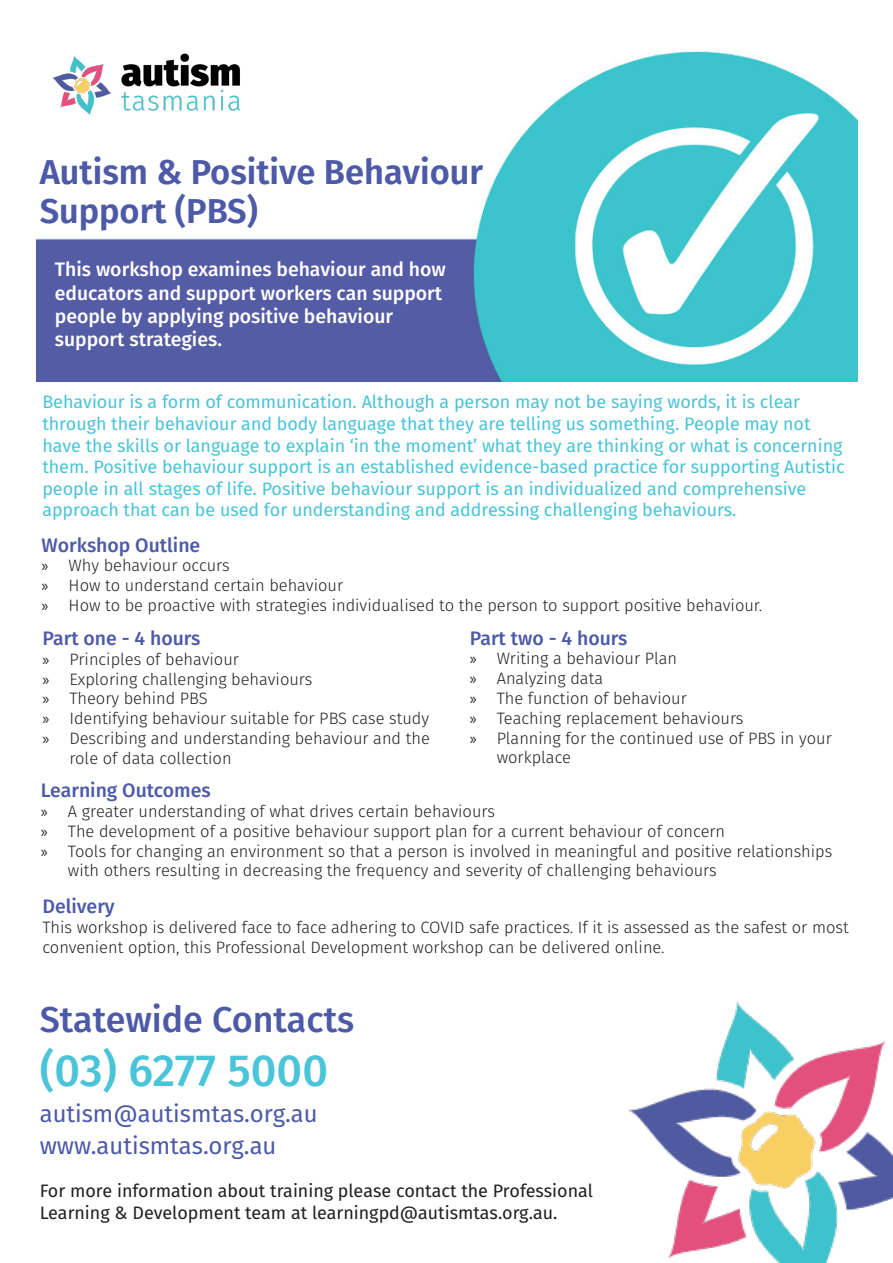
<style>
.page{position:relative;width:893px;height:1263px;background:#fff}
.page>*{position:absolute;margin:0;border:0;box-sizing:border-box;transform-origin:0 0}
.t1{font:500 45px "Fira Sans";color:#49c4d8}
.t2{font:500 36px "Fira Sans";color:#4c5aa8}
.t3{font:600 34.5px/39px "Fira Sans";color:#4c5aa8}
.t4{font:24px "Fira Sans";color:#4c5aa8}
.t5{font:500 19.5px/23.4px "Fira Sans";color:#fff}
.t6{font:500 19.5px "Fira Sans";color:#4c5aa8}
.t7{font:18px/21.6px "Fira Sans";color:#49c4d8}
.t8{font:18px/21.6px "Fira Sans";color:#231f20}
.t9{font:300 16.5px/19.8px "Fira Sans";color:#231f20}
.s1{font-family:"Myriad Pro";font-weight:400}
</style>
<div class="page">
<img style="left:36px;top:51px;width:821px;height:330px">
<img style="left:36px;top:51px;width:225px;height:78px">
<img style="left:629px;top:1002px;width:264px;height:261px">
<p class="t3" style="left:40px;top:151px;width:445px">Autism &amp; Positive Behaviour<br>Support (PBS)</p>
<p class="t5" style="left:55px;top:257px;width:392px">This workshop examines behaviour and how educators and support workers can support people by applying positive behaviour support strategies.</p>
<p class="t7" style="left:42px;top:391px;width:804px">Behaviour is a form of communication. Although a person may not be saying words, it is clear through their behaviour and body language that they are telling us something. People may not have the skills or language to explain ‘in the moment’ what they are thinking or what is concerning them. Positive behaviour support is an established evidence-based practice for supporting Autistic people in all stages of life. Positive behaviour support is an individualized and comprehensive approach that can be used for understanding and addressing challenging behaviours.</p>
<p class="t6" style="left:42px;top:529px;width:160px">Workshop Outline</p>
<p class="t9" style="left:42px;top:556px;width:190px"><span class="s1">»</span> Why behaviour occurs</p>
<p class="t9" style="left:42px;top:575px;width:303px"><span class="s1">»</span> How to understand certain behaviour</p>
<p class="t9" style="left:42px;top:595px;width:722px"><span class="s1">»</span> How to be proactive with strategies individualised to the person to support positive behaviour.</p>
<p class="t6" style="left:42px;top:622px;width:160px">Part one - 4 hours</p>
<p class="t9" style="left:42px;top:649px;width:198px"><span class="s1">»</span> Principles of behaviour</p>
<p class="t9" style="left:42px;top:669px;width:271px"><span class="s1">»</span> Exploring challenging behaviours</p>
<p class="t9" style="left:42px;top:688px;width:167px"><span class="s1">»</span> Theory behind PBS</p>
<p class="t9" style="left:42px;top:708px;width:388px"><span class="s1">»</span> Identifying behaviour suitable for PBS case study</p>
<p class="t9" style="left:69px;top:728px;width:362px;text-indent:-27px"><span class="s1">»</span> Describing and understanding behaviour and the role of data collection</p>
<p class="t6" style="left:470px;top:622px;width:159px">Part two - 4 hours</p>
<p class="t9" style="left:470px;top:648px;width:209px"><span class="s1">»</span> Writing a behaviour Plan</p>
<p class="t9" style="left:470px;top:668px;width:135px"><span class="s1">»</span> Analyzing data</p>
<p class="t9" style="left:470px;top:688px;width:219px"><span class="s1">»</span> The function of behaviour</p>
<p class="t9" style="left:470px;top:708px;width:275px"><span class="s1">»</span> Teaching replacement behaviours</p>
<p class="t9" style="left:497px;top:728px;width:337px;text-indent:-27px"><span class="s1">»</span> Planning for the continued use of PBS in your workplace</p>
<p class="t6" style="left:41px;top:775px;width:171px">Learning Outcomes</p>
<p class="t9" style="left:41px;top:801px;width:456px"><span class="s1">»</span> A greater understanding of what drives certain behaviours</p>
<p class="t9" style="left:41px;top:821px;width:686px"><span class="s1">»</span> The development of a positive behaviour support plan for a current behaviour of concern</p>
<p class="t9" style="left:68px;top:841px;width:766px;text-indent:-27px"><span class="s1">»</span> Tools for changing an environment so that a person is involved in meaningful and positive relationships with others resulting in decreasing the frequency and severity of challenging behaviours</p>
<p class="t6" style="left:42px;top:891px;width:74px">Delivery</p>
<p class="t9" style="left:42px;top:917px;width:808px">This workshop is delivered face to face adhering to COVID safe practices. If it is assessed as the safest or most convenient option, this Professional Development workshop can be delivered online.</p>
<p class="t2" style="left:40px;top:991px;width:316px">Statewide Contacts</p>
<p class="t1" style="left:40px;top:1034px;width:290px">(03) 6277 5000</p>
<p class="t4" style="left:40px;top:1096px;width:279px">autism@autismtas.org.au</p>
<p class="t4" style="left:40px;top:1127px;width:238px">www.autismtas.org.au</p>
<p class="t8" style="left:40px;top:1179px;width:555px">For more information about training please contact the Professional<br>Learning &amp; Development team at learningpd@autismtas.org.au.</p>
</div>
